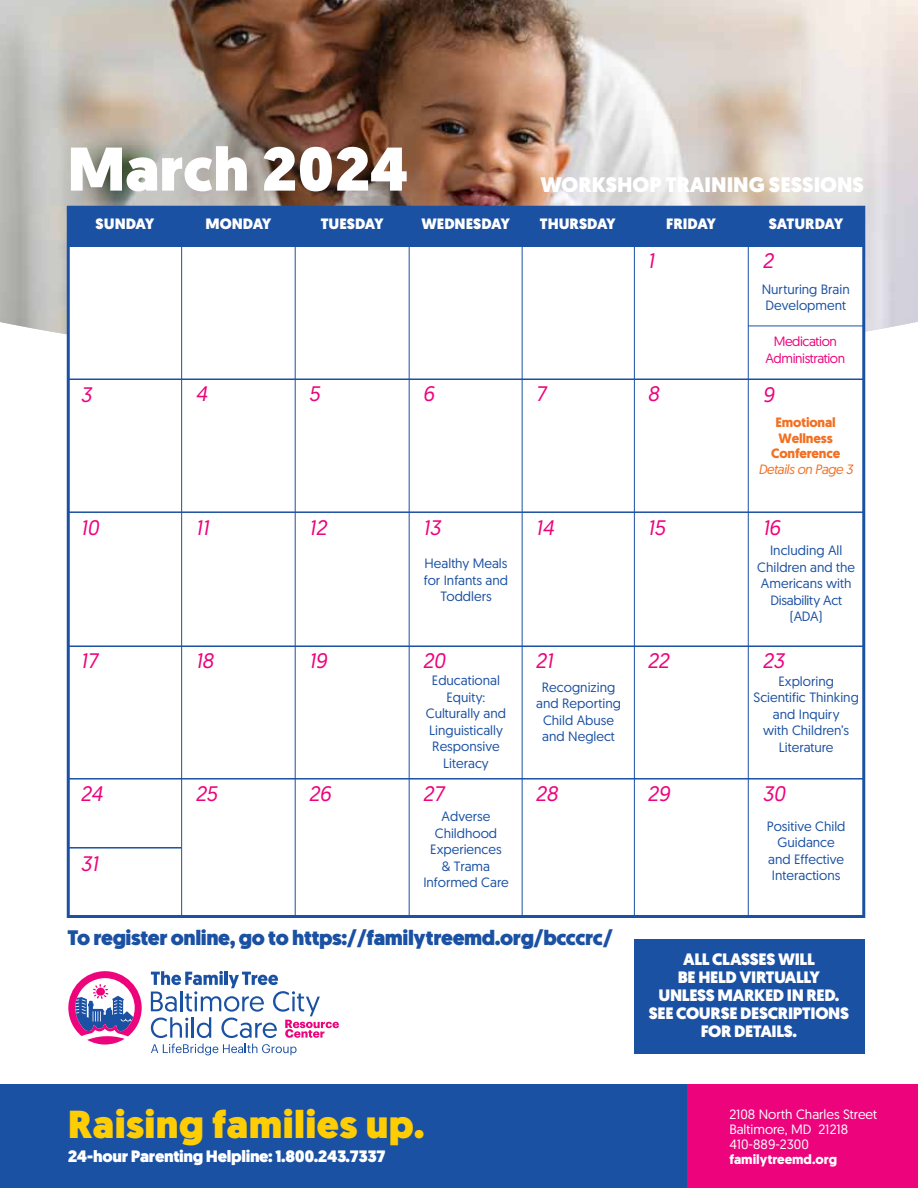
<style>
.page{position:relative;width:918px;height:1188px;background:#fff}
.page>*{position:absolute;margin:0;border:0;box-sizing:border-box;transform-origin:0 0}
.t1{font:900 61.5px "Geomanist";color:#fff}
.t2{font:900 39px "Geomanist";letter-spacing:.01em;color:#ffcd03}
.t3{font:italic 21px "Geomanist";color:#ed037c}
.t4{font:900 21px "Geomanist";letter-spacing:-.02em;color:#1b51a3}
.t5{font:900 21px "Geomanist";color:#fff}
.t6{font:900 16.5px/18px "Geomanist";letter-spacing:-.02em;color:#fff;text-align:center}
.t7{font:900 15px "Geomanist";color:#fff}
.t8{font:13.5px/16.5px "Geomanist";color:#1b51a3;text-align:center}
.t9{font:13.5px/15px "Geomanist";color:#fff}
.t10{font:700 13.5px/15.8px "Geomanist";letter-spacing:-.01em;color:#f36f21;text-align:center}
.t11{font:13.5px/16.5px "Geomanist";letter-spacing:-.03em;color:#ed037c;text-align:center}
.t12{font:700 13.5px "Geomanist";color:#fff}
.t13{font:italic 13.5px "Geomanist";letter-spacing:-.03em;color:#f36f21}
</style>
<div class="page">
<div style="left:684px;top:1084px;width:234px;height:104px;background:#ed037c"></div>
<img style="left:0;top:0;width:918px;height:364px">
<div style="left:67px;top:206px;width:798px;height:712px;background:#fff;border:3px solid #1b51a3"></div>
<hr style="left:181px;top:241px;width:1px;height:674px;background:#1b51a3">
<div style="left:68px;top:206px;width:795px;height:40px;background:#1b51a3"></div>
<hr style="left:295px;top:243px;width:1px;height:673px;background:#1b51a3">
<hr style="left:409px;top:243px;width:1px;height:672px;background:#1b51a3">
<hr style="left:522px;top:243px;width:1px;height:672px;background:#1b51a3">
<hr style="left:634px;top:242px;width:1px;height:673px;background:#1b51a3">
<hr style="left:748px;top:242px;width:1px;height:673px;background:#1b51a3">
<hr style="left:68px;top:378px;width:796px;height:2px;background:#1b51a3">
<hr style="left:68px;top:511px;width:796px;height:2px;background:#1b51a3">
<hr style="left:68px;top:645px;width:796px;height:2px;background:#1b51a3">
<hr style="left:68px;top:778px;width:796px;height:2px;background:#1b51a3">
<div style="left:0;top:1084px;width:687px;height:104px;background:#1b51a3"></div>
<div style="left:634px;top:940px;width:230px;height:114px;background:#1b51a3"></div>
<hr style="left:748px;top:326px;width:116px;height:1px;background:#1b51a3">
<hr style="left:68px;top:847px;width:113px;height:2px;background:#1b51a3">
<svg style="left:151px;top:1044px;width:146px;height:11px"></svg>
<svg style="left:151px;top:971px;width:188px;height:67px"></svg>
<svg style="left:68px;top:971px;width:74px;height:74px"></svg>
<h1 class="t1" style="left:67px;top:127px;width:342px">March 2024</h1>
<h3 class="t5" style="left:541px;top:170px;width:325px">WORKSHOP TRAINING SESSIONS</h3>
<p class="t7" style="left:96px;top:214px;width:60px">SUNDAY</p>
<p class="t7" style="left:206px;top:214px;width:67px">MONDAY</p>
<p class="t7" style="left:321px;top:214px;width:65px">TUESDAY</p>
<p class="t7" style="left:422px;top:214px;width:90px">WEDNESDAY</p>
<p class="t7" style="left:540px;top:214px;width:78px">THURSDAY</p>
<p class="t7" style="left:666px;top:214px;width:52px">FRIDAY</p>
<p class="t7" style="left:769px;top:214px;width:76px">SATURDAY</p>
<h3 class="t3" style="left:648px;top:247px;width:8px">1</h3>
<h3 class="t3" style="left:762px;top:247px;width:12px">2</h3>
<p class="t8" style="left:762px;top:280px;width:90px;text-align:left">Nurturing Brain<br>Development</p>
<p class="t11" style="left:766px;top:333px;width:81px">Medication<br>Administration</p>
<h3 class="t3" style="left:81px;top:381px;width:13px">3</h3>
<h3 class="t3" style="left:195px;top:380px;width:13px">4</h3>
<h3 class="t3" style="left:309px;top:381px;width:12px">5</h3>
<h3 class="t3" style="left:423px;top:380px;width:13px">6</h3>
<h3 class="t3" style="left:536px;top:381px;width:12px">7</h3>
<h3 class="t3" style="left:648px;top:380px;width:13px">8</h3>
<h3 class="t3" style="left:762px;top:381px;width:13px">9</h3>
<p class="t10" style="left:771px;top:414px;width:71px">Emotional<br>Wellness<br>Conference</p>
<p class="t13" style="left:758px;top:461px;width:96px">Details on Page 3</p>
<h3 class="t3" style="left:81px;top:514px;width:20px">10</h3>
<h3 class="t3" style="left:195px;top:514px;width:15px">11</h3>
<h3 class="t3" style="left:309px;top:514px;width:19px">12</h3>
<h3 class="t3" style="left:423px;top:514px;width:19px">13</h3>
<h3 class="t3" style="left:536px;top:514px;width:20px">14</h3>
<h3 class="t3" style="left:648px;top:514px;width:19px">15</h3>
<h3 class="t3" style="left:762px;top:514px;width:19px">16</h3>
<p class="t8" style="left:424px;top:555px;width:86px">Healthy Meals for Infants and<br>Toddlers</p>
<p class="t8" style="left:757px;top:542px;width:99px">Including All<br>Children and the<br>Americans with<br>Disability Act (ADA)</p>
<h3 class="t3" style="left:81px;top:647px;width:18px">17</h3>
<h3 class="t3" style="left:195px;top:647px;width:20px">18</h3>
<h3 class="t3" style="left:309px;top:647px;width:19px">19</h3>
<h3 class="t3" style="left:423px;top:647px;width:24px">20</h3>
<h3 class="t3" style="left:536px;top:647px;width:19px">21</h3>
<h3 class="t3" style="left:648px;top:647px;width:23px">22</h3>
<h3 class="t3" style="left:762px;top:647px;width:23px">23</h3>
<p class="t8" style="left:426px;top:672px;width:82px">Educational<br>Equity:<br>Culturally and<br>Linguistically<br>Responsive<br>Literacy</p>
<p class="t8" style="left:536px;top:678px;width:86px">Recognizing and Reporting<br>Child Abuse and Neglect</p>
<p class="t8" style="left:754px;top:672px;width:107px">Exploring<br>Scientific Thinking and Inquiry<br>with Children’s<br>Literature</p>
<h3 class="t3" style="left:81px;top:780px;width:24px">24</h3>
<h3 class="t3" style="left:195px;top:780px;width:23px">25</h3>
<h3 class="t3" style="left:309px;top:780px;width:24px">26</h3>
<h3 class="t3" style="left:423px;top:780px;width:22px">27</h3>
<h3 class="t3" style="left:536px;top:780px;width:24px">28</h3>
<h3 class="t3" style="left:648px;top:780px;width:24px">29</h3>
<h3 class="t3" style="left:762px;top:780px;width:24px">30</h3>
<h3 class="t3" style="left:81px;top:850px;width:19px">31</h3>
<p class="t8" style="left:423px;top:808px;width:87px">Adverse<br>Childhood<br>Experiences<br>&amp; Trama<br>Informed Care</p>
<p class="t8" style="left:767px;top:817px;width:80px">Positive Child<br>Guidance and Effective<br>Interactions</p>
<h3 class="t4" style="left:68px;top:923px;width:547px">To register online, go to https://familytreemd.org/bcccrc/</h3>
<h2 class="t2" style="left:68px;top:1097px;width:358px">Raising families up.</h2>
<p class="t6" style="left:68px;top:1147px;width:319px">24-hour Parenting Helpline: 1.800.243.7337</p>
<p class="t6" style="left:649px;top:950px;width:202px">ALL CLASSES WILL<br>BE HELD VIRTUALLY<br>UNLESS MARKED IN RED.<br>SEE COURSE DESCRIPTIONS<br>FOR DETAILS.</p>
<p class="t9" style="left:729px;top:1106px;width:149px">2108 North Charles Street<br>Baltimore, MD 21218<br>410-889-2300</p>
<p class="t12" style="left:729px;top:1150px;width:109px">familytreemd.org</p>
</div>
